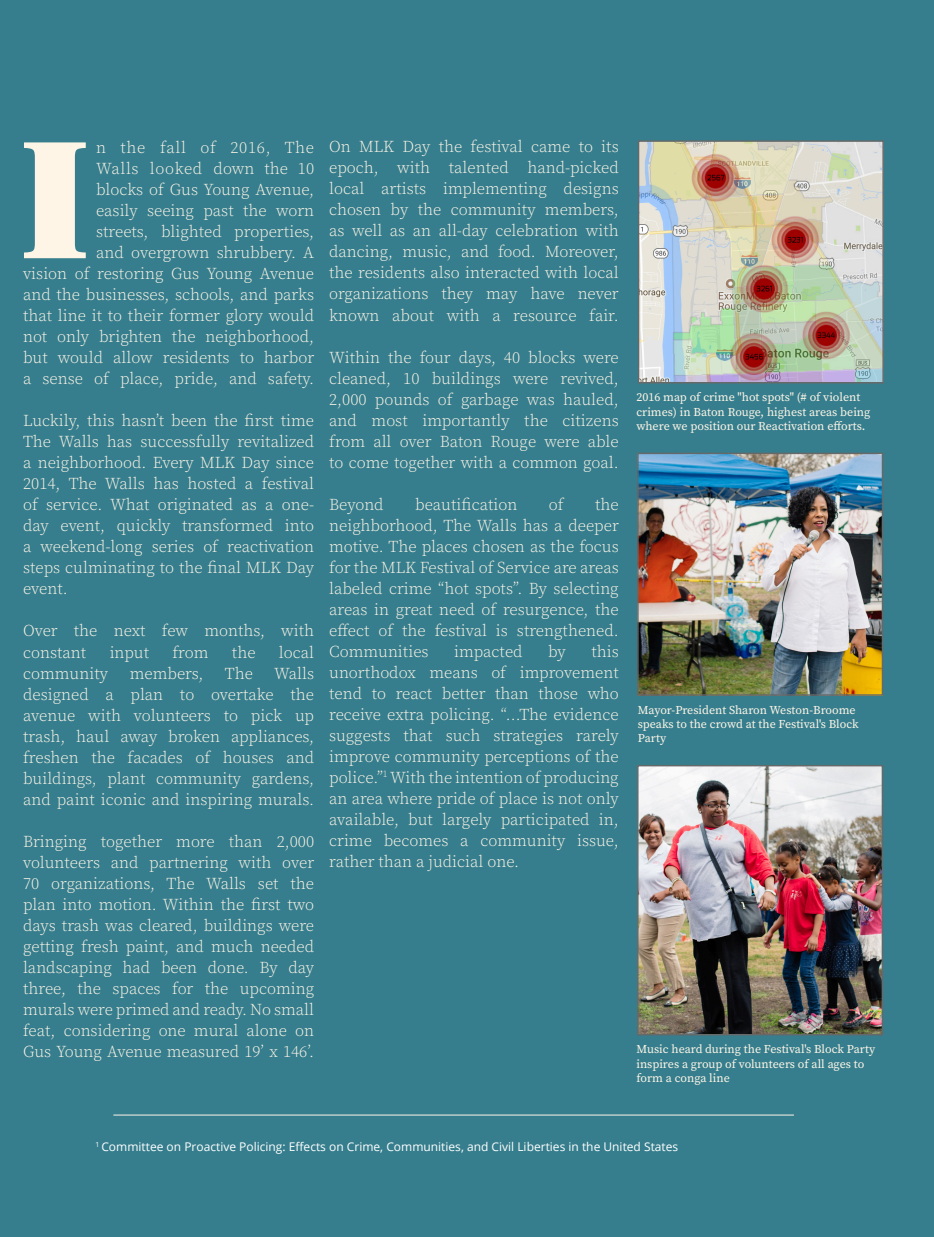
<style>
.page{position:relative;width:934px;height:1237px;background:#fff}
.page>*{position:absolute;margin:0;border:0;box-sizing:border-box;transform-origin:0 0}
.Body_Text_-_Medium_G{font:178.05px "Utopia Std Black Headline";color:#fef5e7}
.Body_Text_-_Medium_G-2{font:300 16.5px/21px "Source Serif Pro";color:#fef5e7;text-align:justify}
.t1{font:12px/14.4px "Source Serif Pro";color:#fef5e7}
.t2{font:12px "Open Sans";color:#fff}
</style>
<div class="page">
<div style="left:0;top:0;width:934px;height:1236px;background:#367e8d"></div>
<hr style="left:113px;top:1114px;width:681px;height:1px;background:#fef5e7">
<img style="left:641px;top:143px;width:240px;height:237px">
<div style="left:638px;top:140px;width:246px;height:243px;border:2px solid #656969"></div>
<img style="left:640px;top:455px;width:240px;height:237px">
<div style="left:637px;top:452px;width:246px;height:243px;border:2px solid #656969"></div>
<img style="left:640px;top:767px;width:240px;height:265px">
<div style="left:637px;top:764px;width:246px;height:271px;border:2px solid #656969"></div>
<p class="Body_Text_-_Medium_G-2" style="left:23px;top:137px;width:293px;text-align:right">n the fall of 2016, The<br>Walls looked down the 10<br>blocks of Gus Young Avenue,<br>easily seeing past the worn<br>streets, blighted properties,<br>and overgrown shrubbery. A<br>vision of restoring Gus Young Avenue and the businesses, schools, and parks that line it to their former glory would not only brighten the neighborhood, but would allow residents to harbor a sense of place, pride, and safety.</p>
<p class="Body_Text_-_Medium_G-2" style="left:23px;top:410px;width:293px">Luckily, this hasn’t been the first time The Walls has successfully revitalized a neighborhood. Every MLK Day since 2014, The Walls has hosted a festival of service. What originated as a one&shy;day event, quickly transformed into a weekend-long series of reactivation steps culminating to the final MLK Day event.</p>
<p class="Body_Text_-_Medium_G-2" style="left:23px;top:620px;width:292px">Over the next few months, with constant</p>
<p class="Body_Text_-_Medium_G" style="left:21px;top:107px;width:70px">I</p>
<p class="Body_Text_-_Medium_G-2" style="left:110px;top:641px;width:41px">input</p>
<p class="Body_Text_-_Medium_G-2" style="left:172px;top:641px;width:38px">from</p>
<p class="Body_Text_-_Medium_G-2" style="left:232px;top:641px;width:25px">the</p>
<p class="Body_Text_-_Medium_G-2" style="left:279px;top:641px;width:37px">local</p>
<p class="Body_Text_-_Medium_G-2" style="left:23px;top:662px;width:293px;text-indent:251px">Walls designed a plan to overtake the avenue with volunteers to pick up trash, haul away broken appliances, freshen the facades of houses and buildings, plant community gardens, and paint iconic and inspiring murals.</p>
<p class="Body_Text_-_Medium_G-2" style="left:23px;top:830px;width:293px">Bringing together more than 2,000 volunteers and partnering with over 70 organizations, The Walls set the plan into motion. Within the first two days trash was cleared, buildings were getting fresh paint, and much needed landscaping had been done. By day three, the spaces for the upcoming murals were primed and ready. No small feat, considering one mural alone on Gus Young Avenue measured 19’ x 146’.</p>
<p class="Body_Text_-_Medium_G-2" style="left:23px;top:662px;width:86px">community</p>
<p class="Body_Text_-_Medium_G-2" style="left:130px;top:662px;width:75px">members,</p>
<p class="Body_Text_-_Medium_G-2" style="left:225px;top:662px;width:30px">The</p>
<p class="Body_Text_-_Medium_G-2" style="left:329px;top:136px;width:291px">On MLK Day the festival came to its epoch, with talented hand-picked local artists implementing designs chosen by the community members, as well as an all-day celebration with dancing, music, and food. Moreover, the residents also interacted with local organizations they may have never known about with a resource fair.</p>
<p class="Body_Text_-_Medium_G-2" style="left:329px;top:346px;width:291px">Within the four days, 40 blocks were cleaned, 10 buildings were revived, 2,000 pounds of garbage was hauled, and most importantly the citizens from all over Baton Rouge were able to come together with a common goal.</p>
<p class="Body_Text_-_Medium_G-2" style="left:329px;top:493px;width:56px">Beyond</p>
<p class="Body_Text_-_Medium_G-2" style="left:415px;top:493px;width:104px">beautification</p>
<p class="Body_Text_-_Medium_G-2" style="left:549px;top:493px;width:16px">of</p>
<p class="Body_Text_-_Medium_G-2" style="left:329px;top:493px;width:291px;text-indent:266px">the neighborhood, The Walls has a deeper motive. The places chosen as the focus for the MLK Festival of Service are areas labeled crime “hot spots”. By selecting areas in great need of resurgence, the effect of the festival is strengthened.<br>Communities</p>
<p class="Body_Text_-_Medium_G-2" style="left:329px;top:640px;width:291px;text-indent:262px">this unorthodox means of improvement tend to react better than those who receive extra policing. “...The evidence suggests that such strategies rarely improve community perceptions of the police.”<sup>1</sup> With the intention of producing an area where pride of place is not only available, but largely participated in, crime becomes a community issue, rather than a judicial one.</p>
<p class="Body_Text_-_Medium_G-2" style="left:454px;top:640px;width:70px">impacted</p>
<p class="Body_Text_-_Medium_G-2" style="left:548px;top:640px;width:19px">by</p>
<p class="t1" style="left:636px;top:390px;width:235px">2016 map of crime "hot spots" (# of violent crimes) in Baton Rouge, highest areas being where we position our Reactivation efforts.</p>
<p class="t1" style="left:638px;top:702px;width:222px">Mayor-President Sharon Weston-Broome speaks to the crowd at the Festival's Block<br>Party</p>
<p class="t1" style="left:636px;top:1041px;width:240px">Music heard during the Festival's Block Party inspires a group of volunteers of all ages to form a conga line</p>
<p class="t2" style="left:96px;top:1138px;width:584px"><sup>1</sup> Committee on Proactive Policing: Effects on Crime, Communities, and Civil Liberties in the United States</p>
</div>
